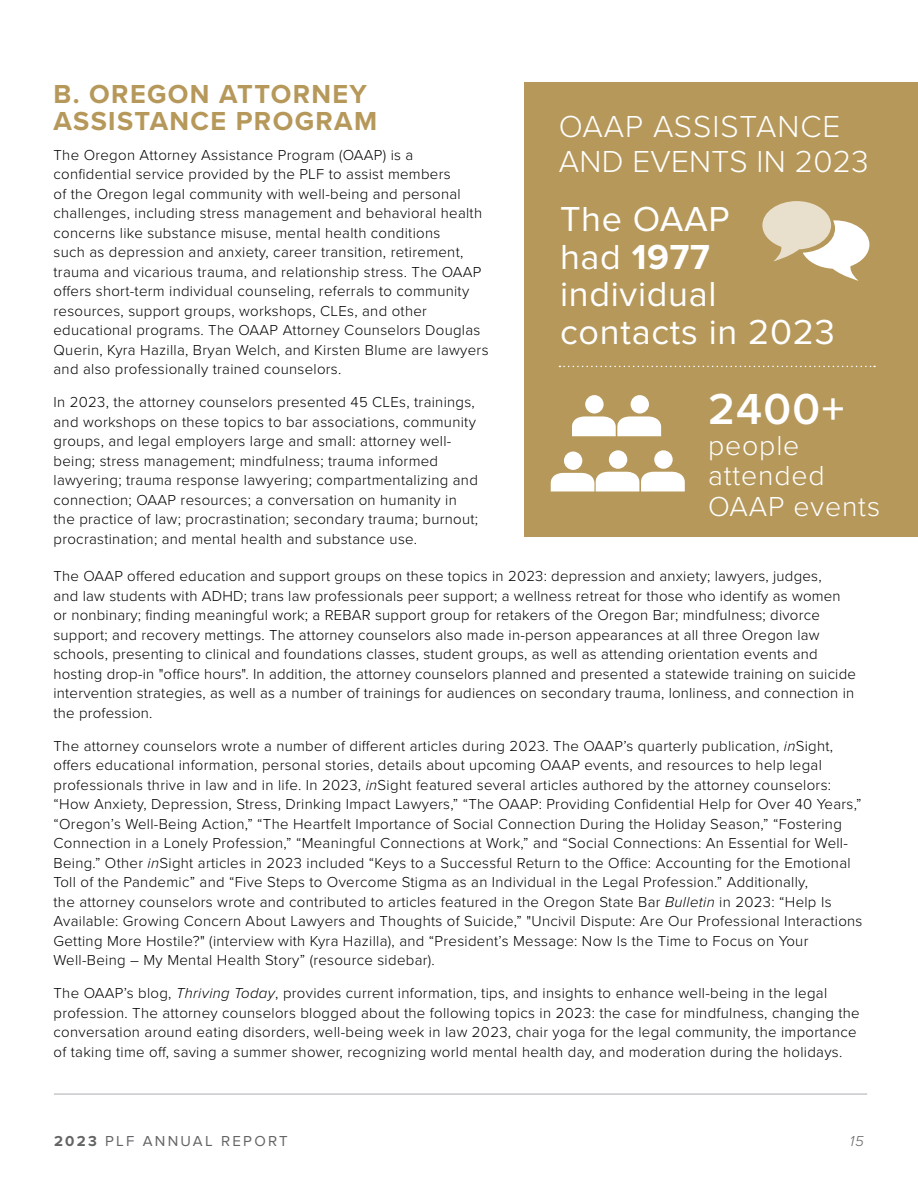
<style>
.page{position:relative;width:918px;height:1188px;background:#fff}
.page>*{position:absolute;margin:0;border:0;box-sizing:border-box;transform-origin:0 0}
.t1{font:600 45px "Proxima Nova";color:#fff}
.t2{font:36px/37.5px "Proxima Nova";letter-spacing:.02em;color:#fff}
.t3{font:300 31.5px/34.5px "Proxima Nova";letter-spacing:.01em;color:#fff}
.t4{font:300 28.5px/30.8px "Proxima Nova";letter-spacing:.03em;color:#fff}
.t5{font:700 27px/27px "Proxima Nova";letter-spacing:.05em;color:#b6985a}
.t6{font:300 15px/19.5px "Proxima Nova";letter-spacing:.02em;color:#000}
.t7{font:15px "Proxima Nova";letter-spacing:.15em;color:#636466}
.t8{font:italic 300 15px "Proxima Nova";color:#636466}
.s1{font-style:italic}
.s2{font-weight:700}
</style>
<div class="page">
<hr style="left:54px;top:1093px;width:813px;height:2px;background:#c7c8ca">
<div style="left:524px;top:82px;width:394px;height:455px;background:#b6985a"></div>
<svg style="left:762px;top:201px;width:107px;height:80px"></svg>
<svg style="left:559px;top:366px;width:316px;height:1px"></svg>
<div style="left:564px;top:452px;width:18px;height:18px;background:#fff;border-radius:50%"></div>
<div style="left:609px;top:450px;width:18px;height:19px;background:#fff;border-radius:50%"></div>
<div style="left:654px;top:450px;width:19px;height:19px;background:#fff;border-radius:50%"></div>
<svg style="left:550px;top:472px;width:135px;height:20px;background:#f6f2eb"></svg>
<div style="left:585px;top:395px;width:19px;height:19px;background:#fff;border-radius:50%"></div>
<div style="left:631px;top:395px;width:18px;height:19px;background:#fff;border-radius:50%"></div>
<svg style="left:572px;top:416px;width:89px;height:20px;background:#f7f4ee"></svg>
<h3 class="t5" style="left:54px;top:80px;width:325px">B. OREGON ATTORNEY<br>ASSISTANCE PROGRAM</h3>
<p class="t6" style="left:54px;top:145px;width:437px">The Oregon Attorney Assistance Program (OAAP) is a confidential service provided by the PLF to assist members<br>of the Oregon legal community with well-being and personal challenges, including stress management and behavioral health concerns like substance misuse, mental health conditions<br>such as depression and anxiety, career transition, retirement, trauma and vicarious trauma, and relationship stress. The OAAP offers short-term individual counseling, referrals to community resources, support groups, workshops, CLEs, and other educational programs. The OAAP Attorney Counselors Douglas Querin, Kyra Hazilla, Bryan Welch, and Kirsten Blume are lawyers and also professionally trained counselors.</p>
<p class="t6" style="left:54px;top:393px;width:426px">In 2023, the attorney counselors presented 45 CLEs, trainings, and workshops on these topics to bar associations, community groups, and legal employers large and small: attorney well&shy;being; stress management; mindfulness; trauma informed lawyering; trauma response lawyering; compartmentalizing and connection; OAAP resources; a conversation on humanity in the practice of law; procrastination; secondary trauma; burnout; procrastination; and mental health and substance use.</p>
<p class="t6" style="left:54px;top:567px;width:804px">The OAAP offered education and support groups on these topics in 2023: depression and anxiety; lawyers, judges,<br>and law students with ADHD; trans law professionals peer support; a wellness retreat for those who identify as women or nonbinary; finding meaningful work; a REBAR support group for retakers of the Oregon Bar; mindfulness; divorce support; and recovery mettings. The attorney counselors also made in-person appearances at all three Oregon law schools, presenting to clinical and foundations classes, student groups, as well as attending orientation events and hosting drop-in "office hours". In addition, the attorney counselors planned and presented a statewide training on suicide intervention strategies, as well as a number of trainings for audiences on secondary trauma, lonliness, and connection in the profession.</p>
<p class="t6" style="left:54px;top:736px;width:810px">The attorney counselors wrote a number of different articles during 2023. The OAAP’s quarterly publication, <span class="s1">in</span>Sight, offers educational information, personal stories, details about upcoming OAAP events, and resources to help legal professionals thrive in law and in life. In 2023, <span class="s1">in</span>Sight featured several articles authored by the attorney counselors: “How Anxiety, Depression, Stress, Drinking Impact Lawyers,” “The OAAP: Providing Confidential Help for Over 40 Years,” “Oregon’s Well-Being Action,” “The Heartfelt Importance of Social Connection During the Holiday Season,” “Fostering Connection in a Lonely Profession,” “Meaningful Connections at Work,” and “Social Connections: An Essential for Well-Being.” Other <span class="s1">in</span>Sight articles in 2023 included “Keys to a Successful Return to the Office: Accounting for the Emotional Toll of the Pandemic” and “Five Steps to Overcome Stigma as an Individual in the Legal Profession.” Additionally,<br>the attorney counselors wrote and contributed to articles featured in the Oregon State Bar <span class="s1">Bulletin</span> in 2023: “Help Is Available: Growing Concern About Lawyers and Thoughts of Suicide,” "Uncivil Dispute: Are Our Professional Interactions Getting More Hostile?" (interview with Kyra Hazilla), and “President’s Message: Now Is the Time to Focus on Your Well-Being – My Mental Health Story” (resource sidebar).</p>
<p class="t6" style="left:54px;top:984px;width:808px">The OAAP’s blog, <span class="s1">Thriving Today</span>, provides current information, tips, and insights to enhance well-being in the legal profession. The attorney counselors blogged about the following topics in 2023: the case for mindfulness, changing the conversation around eating disorders, well-being week in law 2023, chair yoga for the legal community, the importance of taking time off, saving a summer shower, recognizing world mental health day, and moderation during the holidays.</p>
<h3 class="t3" style="left:559px;top:110px;width:311px">OAAP ASSISTANCE<br>AND EVENTS IN 2023</h3>
<h2 class="t2" style="left:560px;top:201px;width:276px">The OAAP<br>had <span class="s2">1977 </span>individual contacts in 2023</h2>
<h1 class="t1" style="left:708px;top:382px;width:138px">2400+</h1>
<h3 class="t4" style="left:708px;top:430px;width:174px">people attended<br>OAAP events</h3>
<p class="t7" style="left:54px;top:1133px;width:235px"><span class="s2">2023</span> PLF ANNUAL REPORT</p>
<p class="t8" style="left:850px;top:1133px;width:16px">15</p>
</div>
